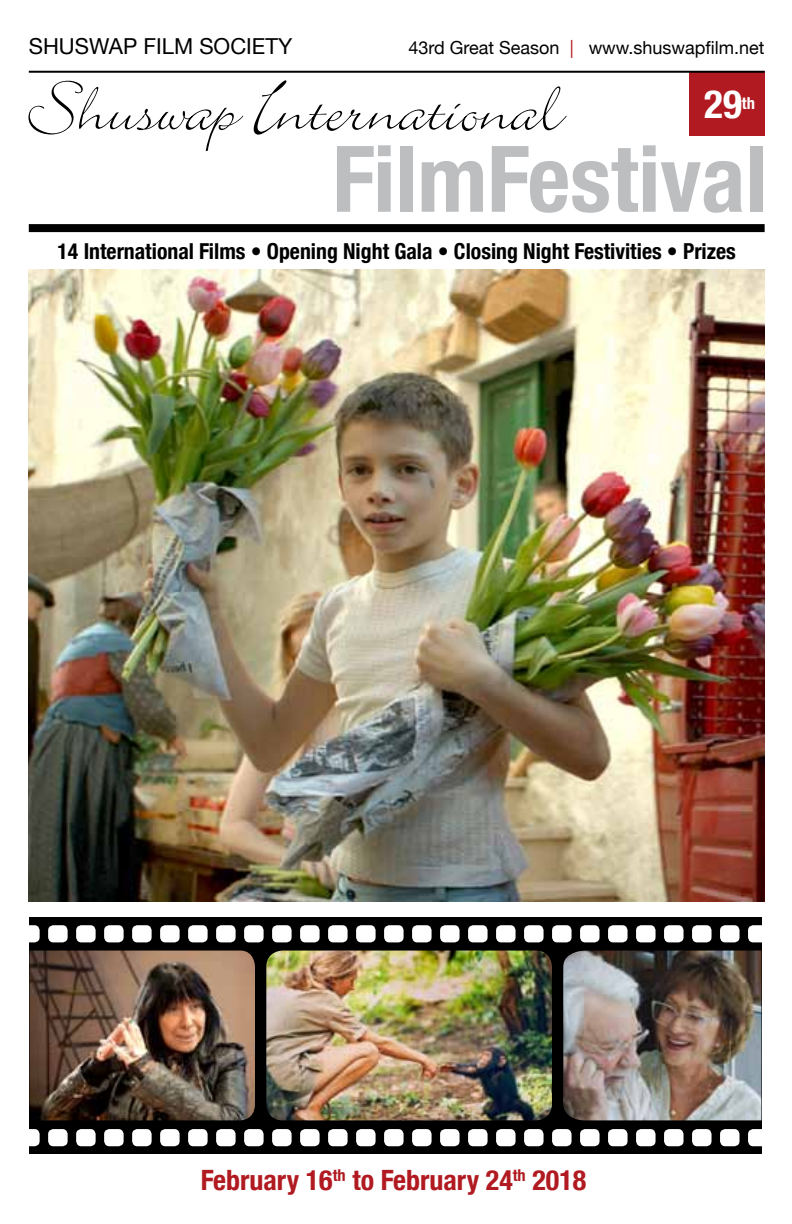
<style>
.page{position:relative;width:792px;height:1224px;background:#fff}
.page>*{position:absolute;margin:0;border:0;box-sizing:border-box;transform-origin:0 0}
.t1{font:700 condensed 92px "Helvetica Neue";color:#bcbec0}
.t2{font:700 condensed 39.2px "Helvetica Neue";color:#fff}
.t3{font:700 condensed 28px "Helvetica Neue";color:#b01a20}
.t4{font:700 condensed 22px "Helvetica Neue";color:#000}
.t5{font:22px "Helvetica Neue";color:#000}
.t6{font:18px "Helvetica Neue";color:#000}
.t7{font:700 condensed 16.6px "Helvetica Neue";color:#fff}
.s1{color:#b01a20}
</style>
<div class="page">
<svg style="left:28px;top:80px;width:539px;height:71px"></svg>
<div style="left:689px;top:72px;width:76px;height:64px;background:#b01a20"></div>
<hr style="left:29px;top:71px;width:736px;height:2px;background:#000">
<div style="left:29px;top:224px;width:736px;height:8px;background:#000"></div>
<div style="left:29px;top:917px;width:732px;height:237px;background:#000"></div>
<img style="left:29px;top:951px;width:226px;height:169px">
<img style="left:266px;top:951px;width:286px;height:169px">
<img style="left:563px;top:951px;width:198px;height:169px">
<div style="left:20px;top:925px;width:20px;height:17px;background:#fff;border-radius:5px"></div>
<div style="left:48px;top:925px;width:20px;height:17px;background:#fff;border-radius:5px"></div>
<div style="left:76px;top:925px;width:20px;height:17px;background:#fff;border-radius:5px"></div>
<div style="left:104px;top:925px;width:20px;height:17px;background:#fff;border-radius:5px"></div>
<div style="left:132px;top:925px;width:20px;height:17px;background:#fff;border-radius:5px"></div>
<div style="left:160px;top:925px;width:20px;height:17px;background:#fff;border-radius:5px"></div>
<div style="left:188px;top:925px;width:20px;height:17px;background:#fff;border-radius:5px"></div>
<div style="left:216px;top:925px;width:20px;height:17px;background:#fff;border-radius:5px"></div>
<div style="left:244px;top:925px;width:20px;height:17px;background:#fff;border-radius:5px"></div>
<div style="left:272px;top:925px;width:20px;height:17px;background:#fff;border-radius:5px"></div>
<div style="left:300px;top:925px;width:20px;height:17px;background:#fff;border-radius:5px"></div>
<div style="left:328px;top:925px;width:20px;height:17px;background:#fff;border-radius:5px"></div>
<div style="left:356px;top:925px;width:20px;height:17px;background:#fff;border-radius:5px"></div>
<div style="left:384px;top:925px;width:20px;height:17px;background:#fff;border-radius:5px"></div>
<div style="left:412px;top:925px;width:20px;height:17px;background:#fff;border-radius:5px"></div>
<div style="left:440px;top:925px;width:20px;height:17px;background:#fff;border-radius:5px"></div>
<div style="left:468px;top:925px;width:20px;height:17px;background:#fff;border-radius:5px"></div>
<div style="left:496px;top:925px;width:20px;height:17px;background:#fff;border-radius:5px"></div>
<div style="left:524px;top:925px;width:20px;height:17px;background:#fff;border-radius:5px"></div>
<div style="left:552px;top:925px;width:20px;height:17px;background:#fff;border-radius:5px"></div>
<div style="left:580px;top:925px;width:20px;height:17px;background:#fff;border-radius:5px"></div>
<div style="left:608px;top:925px;width:20px;height:17px;background:#fff;border-radius:5px"></div>
<div style="left:636px;top:925px;width:20px;height:17px;background:#fff;border-radius:5px"></div>
<div style="left:664px;top:925px;width:20px;height:17px;background:#fff;border-radius:5px"></div>
<div style="left:692px;top:925px;width:20px;height:17px;background:#fff;border-radius:5px"></div>
<div style="left:720px;top:925px;width:20px;height:17px;background:#fff;border-radius:5px"></div>
<div style="left:748px;top:925px;width:20px;height:17px;background:#fff;border-radius:5px"></div>
<div style="left:20px;top:1129px;width:20px;height:17px;background:#fff;border-radius:5px"></div>
<div style="left:48px;top:1129px;width:20px;height:17px;background:#fff;border-radius:5px"></div>
<div style="left:76px;top:1129px;width:20px;height:17px;background:#fff;border-radius:5px"></div>
<div style="left:104px;top:1129px;width:20px;height:17px;background:#fff;border-radius:5px"></div>
<div style="left:132px;top:1129px;width:20px;height:17px;background:#fff;border-radius:5px"></div>
<div style="left:160px;top:1129px;width:20px;height:17px;background:#fff;border-radius:5px"></div>
<div style="left:188px;top:1129px;width:20px;height:17px;background:#fff;border-radius:5px"></div>
<div style="left:216px;top:1129px;width:20px;height:17px;background:#fff;border-radius:5px"></div>
<div style="left:244px;top:1129px;width:20px;height:17px;background:#fff;border-radius:5px"></div>
<div style="left:272px;top:1129px;width:20px;height:17px;background:#fff;border-radius:5px"></div>
<div style="left:300px;top:1129px;width:20px;height:17px;background:#fff;border-radius:5px"></div>
<div style="left:328px;top:1129px;width:20px;height:17px;background:#fff;border-radius:5px"></div>
<div style="left:356px;top:1129px;width:20px;height:17px;background:#fff;border-radius:5px"></div>
<div style="left:384px;top:1129px;width:20px;height:17px;background:#fff;border-radius:5px"></div>
<div style="left:412px;top:1129px;width:20px;height:17px;background:#fff;border-radius:5px"></div>
<div style="left:440px;top:1129px;width:20px;height:17px;background:#fff;border-radius:5px"></div>
<div style="left:468px;top:1129px;width:20px;height:17px;background:#fff;border-radius:5px"></div>
<div style="left:496px;top:1129px;width:20px;height:17px;background:#fff;border-radius:5px"></div>
<div style="left:524px;top:1129px;width:20px;height:17px;background:#fff;border-radius:5px"></div>
<div style="left:552px;top:1129px;width:20px;height:17px;background:#fff;border-radius:5px"></div>
<div style="left:580px;top:1129px;width:20px;height:17px;background:#fff;border-radius:5px"></div>
<div style="left:608px;top:1129px;width:20px;height:17px;background:#fff;border-radius:5px"></div>
<div style="left:636px;top:1129px;width:20px;height:17px;background:#fff;border-radius:5px"></div>
<div style="left:664px;top:1129px;width:20px;height:17px;background:#fff;border-radius:5px"></div>
<div style="left:692px;top:1129px;width:20px;height:17px;background:#fff;border-radius:5px"></div>
<div style="left:720px;top:1129px;width:20px;height:17px;background:#fff;border-radius:5px"></div>
<div style="left:748px;top:1129px;width:20px;height:17px;background:#fff;border-radius:5px"></div>
<img style="left:29px;top:270px;width:736px;height:631px">
<p class="t5" style="left:29px;top:33px;width:265px">SHUSWAP FILM SOCIETY</p>
<p class="t6" style="left:409px;top:37px;width:358px">43rd Great Season <span class="s1">|</span> www.shuswapfilm.net</p>
<h2 class="t2" style="left:704px;top:80px;width:39px">29</h2>
<p class="t7" style="left:742px;top:93px;width:15px">th</p>
<h1 class="t1" style="left:332px;top:123px;width:437px">FilmFestival</h1>
<p class="t4" style="left:58px;top:238px;width:680px">14 International Films • Opening Night Gala • Closing Night Festivities • Prizes</p>
<p class="t3" style="left:201px;top:1164px;width:387px">February 16<sup>th</sup> to February 24<sup>th</sup> 2018</p>
</div>
